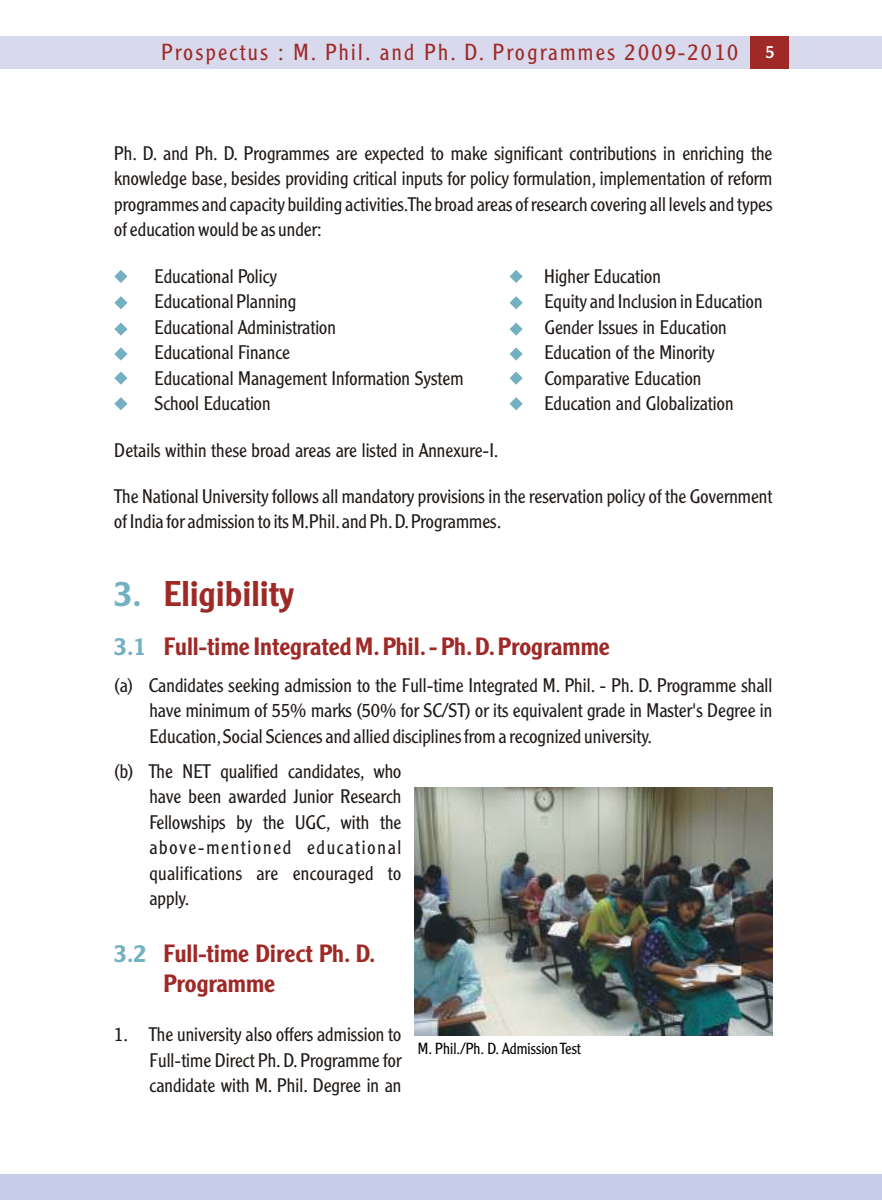
<style>
.page{position:relative;width:882px;height:1200px;background:#fff}
.page>*{position:absolute;margin:0;border:0;box-sizing:border-box;transform-origin:0 0}
.t1{font:500 35px "Clearface Gothic LH";color:#9e2926}
.t2{font:500 35px "Clearface Gothic LH";color:#73b0c2}
.t3{font:500 24.5px/29.9px "Clearface Gothic LH";color:#9e2926}
.t4{font:500 24.5px "Clearface Gothic LH";color:#73b0c2}
.t5{font:300 22.75px "Clearface Gothic LH";letter-spacing:.1em;color:#9e2926}
.t6{font:300 19.25px/25.6px "Clearface Gothic LH";color:#1f1a17;text-align:justify}
.t7{font:300 15.75px "Clearface Gothic LH";color:#000}
.s1{font-weight:400;font-size:17.5px;color:#fff}
</style>
<div class="page">
<div style="left:0;top:1174px;width:882px;height:26px;background:#c7cce8"></div>
<div style="left:0;top:36px;width:882px;height:32px;background:#d9d9ed"></div>
<div style="left:750px;top:36px;width:39px;height:32px;background:#9e2926"></div>
<img style="left:414px;top:787px;width:358px;height:249px">
<svg style="left:114px;top:270px;width:13px;height:13px"></svg>
<svg style="left:509px;top:270px;width:14px;height:13px"></svg>
<svg style="left:114px;top:296px;width:13px;height:13px"></svg>
<svg style="left:509px;top:296px;width:14px;height:13px"></svg>
<svg style="left:114px;top:322px;width:13px;height:14px"></svg>
<svg style="left:509px;top:322px;width:14px;height:14px"></svg>
<svg style="left:114px;top:347px;width:13px;height:14px"></svg>
<svg style="left:509px;top:347px;width:14px;height:14px"></svg>
<svg style="left:114px;top:371px;width:13px;height:14px"></svg>
<svg style="left:509px;top:371px;width:14px;height:14px"></svg>
<svg style="left:114px;top:397px;width:13px;height:13px"></svg>
<svg style="left:509px;top:397px;width:14px;height:13px"></svg>
<p class="t5" style="left:161px;top:43px;width:615px">Prospect us : M. Phil. and Ph. D. Programmes 2009-2010 <span class="s1">5</span></p>
<p class="t6" style="left:114px;top:142px;width:659px">Ph. D. and Ph. D. Programmes are expected to make significant contributions in enriching the knowledge base, besides providing critical inputs for policy formulation, implementation of reform programmes and capacity building activities.The broad areas of research covering all levels and types of education would be as under:</p>
<p class="t6" style="left:154px;top:265px;width:124px">Educational Policy</p>
<p class="t6" style="left:544px;top:265px;width:118px">Higher Education</p>
<p class="t6" style="left:154px;top:291px;width:143px">Educational Planning</p>
<p class="t6" style="left:544px;top:291px;width:220px">Equity and Inclusion in Education</p>
<p class="t6" style="left:154px;top:316px;width:183px">Educational Administration</p>
<p class="t6" style="left:544px;top:316px;width:184px">Gender Issues in Education</p>
<p class="t6" style="left:154px;top:342px;width:137px">Educational Finance</p>
<p class="t6" style="left:544px;top:342px;width:172px">Education of the Minority</p>
<p class="t6" style="left:154px;top:367px;width:310px">Educational Management Information System</p>
<p class="t6" style="left:544px;top:367px;width:159px">Comparative Education</p>
<p class="t6" style="left:154px;top:393px;width:118px">School Education</p>
<p class="t6" style="left:544px;top:393px;width:191px">Education and Globalization</p>
<p class="t6" style="left:114px;top:439px;width:386px">Details within these broad areas are listed in Annexure-I.</p>
<p class="t6" style="left:114px;top:485px;width:659px">The National University follows all mandatory provisions in the reservation policy of the Government of India for admission to its M.Phil. and Ph. D. Programmes.</p>
<h1 class="t2" style="left:114px;top:580px;width:29px">3.</h1>
<p class="t4" style="left:114px;top:637px;width:33px">3.1</p>
<h1 class="t1" style="left:164px;top:580px;width:132px">Eligibility</h1>
<p class="t3" style="left:164px;top:634px;width:447px">Full-time Integrated M. Phil. - Ph. D. Programme</p>
<p class="t6" style="left:149px;top:674px;width:624px;text-indent:-35px">(a) Candidates seeking admission to the Full-time Integrated M. Phil. - Ph. D. Programme shall have minimum of 55% marks (50% for SC/ST) or its equivalent grade in Master's Degree in Education, Social Sciences and allied disciplines from a recognized university.</p>
<p class="t6" style="left:149px;top:760px;width:254px;text-indent:-35px">(b) The NET qualified candidates, who have been awarded Junior Research Fellowships by the UGC, with the above-mentioned educational qualifications are encouraged to apply.</p>
<p class="t4" style="left:114px;top:944px;width:33px">3.2</p>
<p class="t3" style="left:163px;top:941px;width:214px">Full-time Direct Ph. D.<br>Programme</p>
<p class="t6" style="left:150px;top:1024px;width:253px;text-indent:-35px">1. The university also offers admission to Full-time Direct Ph. D. Programme for candidate with M. Phil. Degree in an</p>
<p class="t7" style="left:418px;top:1042px;width:164px">M. Phil./Ph. D. Admission Test</p>
</div>
